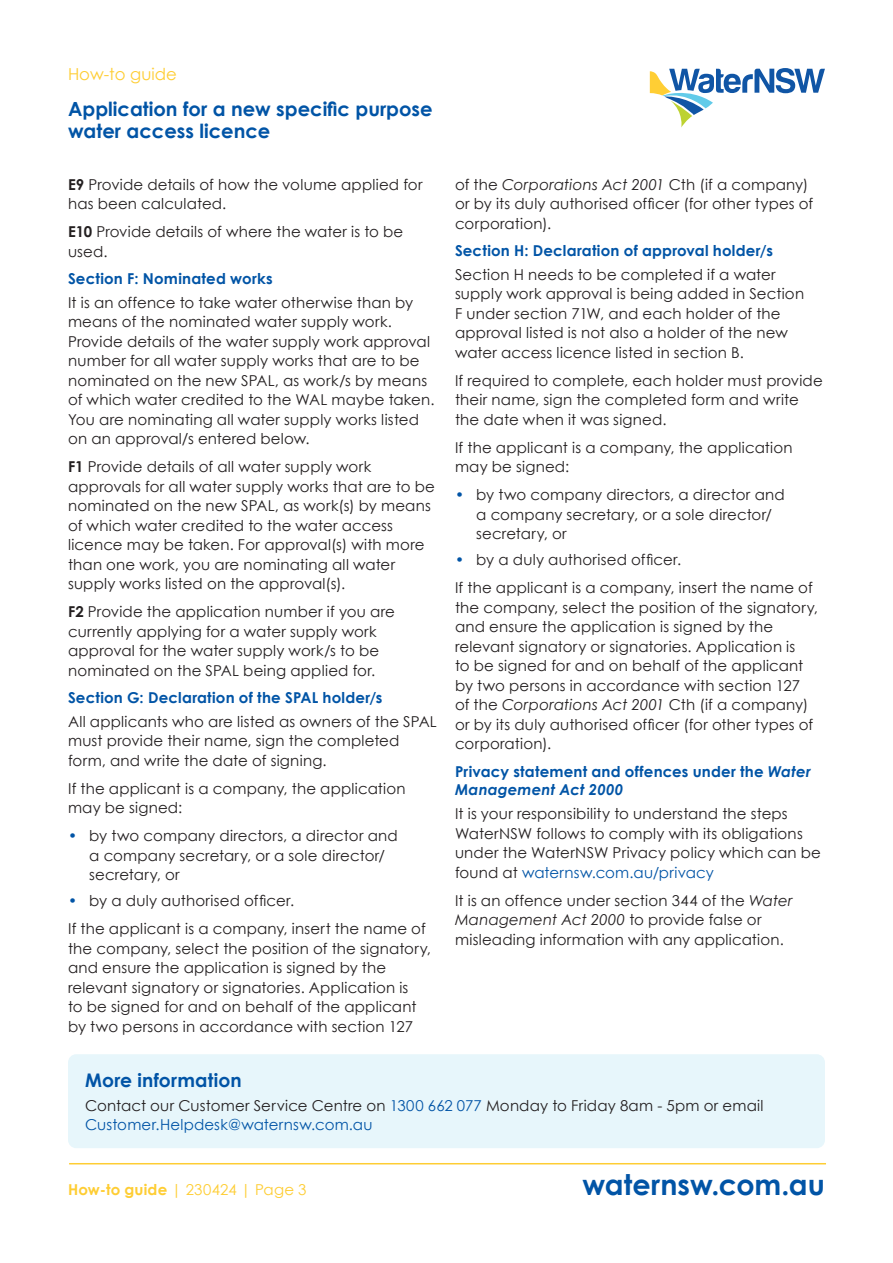
<style>
.page{position:relative;width:893px;height:1263px;background:#fff}
.page>*{position:absolute;margin:0;border:0;box-sizing:border-box;transform-origin:0 0}
.t1{font:700 28.5px "Century Gothic";color:#0154a6}
.Main_Heading_Size_3{font:700 19.5px/22.5px "Century Gothic";color:#0154a6}
.More_information_hea{font:700 18.75px "Century Gothic";letter-spacing:.01em;color:#0154a6}
.Page_2_FS_Guide_head{font:16.5px "Century Gothic";color:#fecd33}
.Body_Copy{font:15px/19.5px "Century Gothic";letter-spacing:.01em;color:#231f20}
.Heading_2{font:700 15px/18.8px "Century Gothic";letter-spacing:.015em;color:#0154a6}
.Contact_details{font:15px "Century Gothic";letter-spacing:.01em;color:#fecd33}
.s1{font-weight:700}
.s2{color:#0154a6}
.s3{font-style:italic}
</style>
<div class="page">
<svg style="left:650px;top:68px;width:175px;height:60px"></svg>
<hr style="left:69px;top:1163px;width:757px;height:1px;background:#fecd33">
<div style="left:68px;top:1054px;width:757px;height:94px;background:#e7f6fb;border-radius:8px"></div>
<p class="Page_2_FS_Guide_head" style="left:68px;top:63px;width:110px">How-to guide</p>
<p class="Main_Heading_Size_3" style="left:68px;top:96px;width:366px">Application for a new specific purpose water access licence</p>
<p class="Body_Copy" style="left:68px;top:174px;width:356px"><span class="s1">E9</span> Provide details of how the volume applied for has been calculated.</p>
<p class="Body_Copy" style="left:68px;top:222px;width:337px"><span class="s1">E10</span> Provide details of where the water is to be used.</p>
<p class="Heading_2" style="left:68px;top:269px;width:206px">Section F: Nominated works</p>
<p class="Body_Copy" style="left:68px;top:292px;width:368px">It is an offence to take water otherwise than by means of the nominated water supply work.<br>Provide details of the water supply work approval number for all water supply works that are to be nominated on the new SPAL, as work/s by means of which water credited to the WAL maybe taken.<br>You are nominating all water supply works listed on an approval/s entered below.</p>
<p class="Body_Copy" style="left:68px;top:457px;width:368px"><span class="s1">F1</span> Provide details of all water supply work approvals for all water supply works that are to be nominated on the new SPAL, as work(s) by means of which water credited to the water access licence may be taken. For approval(s) with more than one work, you are nominating all water supply works listed on the approval(s).</p>
<p class="Body_Copy" style="left:68px;top:602px;width:328px"><span class="s1">F2</span> Provide the application number if you are currently applying for a water supply work approval for the water supply work/s to be nominated on the SPAL being applied for.</p>
<p class="Heading_2" style="left:68px;top:688px;width:316px">Section G: Declaration of the SPAL holder/s</p>
<p class="Body_Copy" style="left:68px;top:711px;width:370px">All applicants who are listed as owners of the SPAL must provide their name, sign the completed form, and write the date of signing.</p>
<p class="Body_Copy" style="left:68px;top:778px;width:339px">If the applicant is a company, the application may be signed:</p>
<p class="Body_Copy" style="left:89px;top:826px;width:310px;text-indent:-21px"><span class="s2">•</span> by two company directors, a director and a company secretary, or a sole director/ secretary, or</p>
<p class="Body_Copy" style="left:68px;top:891px;width:228px"><span class="s2">•</span> by a duly authorised officer.</p>
<p class="Body_Copy" style="left:68px;top:919px;width:364px">If the applicant is a company, insert the name of the company, select the position of the signatory, and ensure the application is signed by the relevant signatory or signatories. Application is<br>to be signed for and on behalf of the applicant by two persons in accordance with section 127</p>
<p class="Body_Copy" style="left:455px;top:174px;width:360px">of the <span class="s3">Corporations Act 2001</span> Cth (if a company) or by its duly authorised officer (for other types of corporation).</p>
<p class="Heading_2" style="left:455px;top:241px;width:319px">Section H: Declaration of approval holder/s</p>
<p class="Body_Copy" style="left:455px;top:264px;width:351px">Section H needs to be completed if a water supply work approval is being added in Section F under section 71W, and each holder of the approval listed is not also a holder of the new water access licence listed in section B.</p>
<p class="Body_Copy" style="left:455px;top:370px;width:369px">If required to complete, each holder must provide their name, sign the completed form and write the date when it was signed.</p>
<p class="Body_Copy" style="left:455px;top:437px;width:339px">If the applicant is a company, the application may be signed:</p>
<p class="Body_Copy" style="left:476px;top:485px;width:310px;text-indent:-21px"><span class="s2">•</span> by two company directors, a director and a company secretary, or a sole director/ secretary, or</p>
<p class="Body_Copy" style="left:455px;top:550px;width:228px"><span class="s2">•</span> by a duly authorised officer.</p>
<p class="Body_Copy" style="left:455px;top:578px;width:364px">If the applicant is a company, insert the name of the company, select the position of the signatory, and ensure the application is signed by the relevant signatory or signatories. Application is<br>to be signed for and on behalf of the applicant by two persons in accordance with section 127 of the <span class="s3">Corporations Act 2001</span> Cth (if a company) or by its duly authorised officer (for other types of corporation).</p>
<p class="Heading_2" style="left:455px;top:761px;width:357px">Privacy statement and offences under the <span class="s3">Water<br>Management Act 2000</span></p>
<p class="Body_Copy" style="left:455px;top:804px;width:368px">It is your responsibility to understand the steps WaterNSW follows to comply with its obligations under the WaterNSW Privacy policy which can be found at <span class="s2">waternsw.com.au/privacy</span></p>
<p class="Body_Copy" style="left:455px;top:890px;width:339px">It is an offence under section 344 of the <span class="s3">Water<br>Management Act 2000</span> to provide false or misleading information with any application.</p>
<p class="More_information_hea" style="left:85px;top:1066px;width:158px">More information</p>
<p class="Body_Copy" style="left:85px;top:1095px;width:680px">Contact our Customer Service Centre on <span class="s2">1300 662 077</span> Monday to Friday 8am - 5pm or email<br><span class="s2">Customer.Helpdesk@waternsw.com.au</span></p>
<p class="Contact_details" style="left:68px;top:1179px;width:240px"><span class="s1">How-to guide</span> | 230424 | Page 3</p>
<h1 class="t1" style="left:583px;top:1163px;width:244px">waternsw.com.au</h1>
</div>
